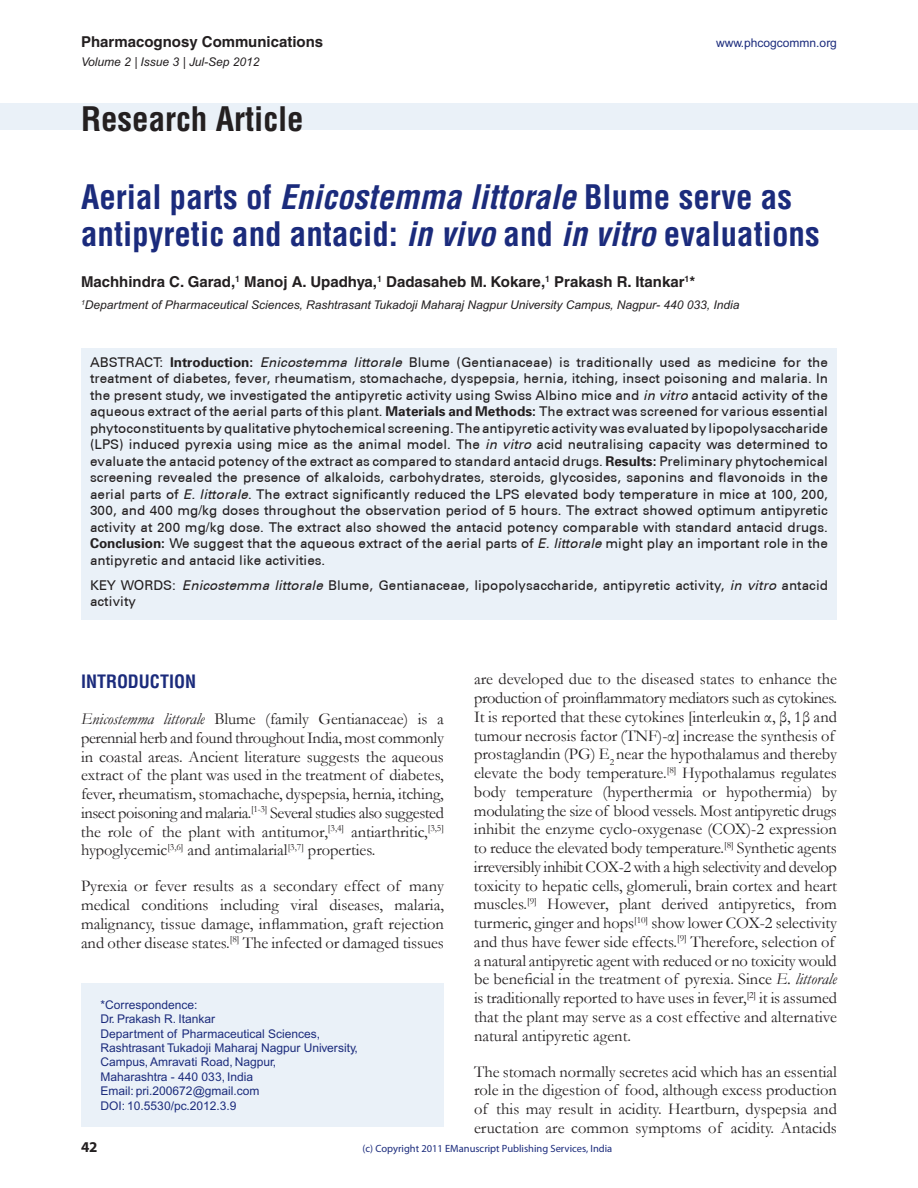
<style>
.page{position:relative;width:918px;height:1188px;background:#fff}
.page>*{position:absolute;margin:0;border:0;box-sizing:border-box;transform-origin:0 0}
.t1{font:700 condensed 33px/37.5px "Helvetica CE";color:#1b2b7c}
.t2{font:700 condensed 33px "Helvetica CE";color:#231f20}
.t3{font:700 condensed 18px "Helvetica CE";color:#1b2b7c}
.t4{font:16.5px/18.8px "Garamond";color:#231f20;text-align:justify}
.t5{font:700 15px "Helvetica";color:#231f20}
.t6{font:700 15px "Myriad Pro";color:#231f20}
.t7{font:500 13.5px/16.5px "Univers CE";color:#231f20;text-align:justify}
.t8{font:12px/14.4px "Arial";color:#1b2b7c}
.t9{font:italic 12px "Arial";color:#231f20}
.t10{font:10.5px "Myriad Pro";color:#1b2b7c}
.s1{font-style:italic}
.s2{font-family:"Univers";font-weight:700}
.s3{font-weight:400;font-style:italic}
</style>
<div class="page">
<div style="left:0;top:104px;width:918px;height:26px;background:#eaf1f8"></div>
<div style="left:81px;top:983px;width:363px;height:144px;background:#eaf1f8"></div>
<div style="left:81px;top:348px;width:756px;height:272px;background:#eaf1f8"></div>
<p class="t5" style="left:81px;top:32px;width:244px">Pharmacognosy Communications</p>
<p class="t8" style="left:716px;top:36px;width:122px">www.phcogcommn.org</p>
<p class="t9" style="left:81px;top:54px;width:180px">Volume 2 | Issue 3 | Jul-Sep 2012</p>
<h1 class="t2" style="left:81px;top:98px;width:224px">Research Article</h1>
<h1 class="t1" style="left:81px;top:178px;width:740px">Aerial parts of <span class="s1">Enicostemma littorale</span> Blume serve as antipyretic and antacid: <span class="s1">in vivo</span> and <span class="s1">in vitro</span> evaluations</h1>
<p class="t5" style="left:81px;top:272px;width:616px">Machhindra C. Garad,<sup>1</sup> Manoj A. Upadhya,<sup>1</sup> Dadasaheb M. Kokare,<sup>1</sup> Prakash R. Itankar<sup>1</sup>*</p>
<p class="t9" style="left:81px;top:298px;width:660px"><sup>1</sup>Department of Pharmaceutical Sciences, Rashtrasant Tukadoji Maharaj Nagpur University Campus, Nagpur- 440 033, India</p>
<p class="t7" style="left:90px;top:354px;width:740px">ABSTRACT: <span class="s2">Introduction:</span> <span class="s3">Enicostemma littorale</span> Blume (Gentianaceae) is traditionally used as medicine for the treatment of diabetes, fever, rheumatism, stomachache, dyspepsia, hernia, itching, insect poisoning and malaria. In the present study, we investigated the antipyretic activity using Swiss Albino mice and <span class="s3">in vitro</span> antacid activity of the aqueous extract of the aerial parts of this plant. <span class="s2">Materials and Methods:</span> The extract was screened for various essential phytoconstituents by qualitative phytochemical screening. The antipyretic activity was evaluated by lipopolysaccharide (LPS) induced pyrexia using mice as the animal model. The <span class="s3">in vitro</span> acid neutralising capacity was determined to evaluate the antacid potency of the extract as compared to standard antacid drugs. <span class="s2">Results:</span> Preliminary phytochemical screening revealed the presence of alkaloids, carbohydrates, steroids, glycosides, saponins and flavonoids in the aerial parts of <span class="s3">E. littorale</span>. The extract significantly reduced the LPS elevated body temperature in mice at 100, 200, 300, and 400 mg/kg doses throughout the observation period of 5 hours. The extract showed optimum antipyretic activity at 200 mg/kg dose. The extract also showed the antacid potency comparable with standard antacid drugs.<br><span class="s2">Conclusion:</span> We suggest that the aqueous extract of the aerial parts of <span class="s3">E. littorale</span> might play an important role in the antipyretic and antacid like activities.</p>
<p class="t7" style="left:90px;top:577px;width:740px">KEY WORDS: <span class="s3">Enicostemma littorale</span> Blume, Gentianaceae, lipopolysaccharide, antipyretic activity, <span class="s3">in vitro</span> antacid activity</p>
<p class="t3" style="left:81px;top:670px;width:117px">INTRODUCTION</p>
<p class="t4" style="left:81px;top:709px;width:365px"><span class="s1">Enicostemma littorale</span> Blume (family Gentianaceae) is a perennial herb and found throughout India, most commonly in coastal areas. Ancient literature suggests the aqueous extract of the plant was used in the treatment of diabetes, fever, rheumatism, stomachache, dyspepsia, hernia, itching, insect poisoning and malaria.<sup>[1-3]</sup> Several studies also suggested the role of the plant with antitumor,<sup>[3,4]</sup> antiarthritic,<sup>[3,5] </sup>hypoglycemic<sup>[3,6]</sup> and antimalarial<sup>[3,7]</sup> properties.</p>
<p class="t4" style="left:81px;top:876px;width:365px">Pyrexia or fever results as a secondary effect of many medical conditions including viral diseases, malaria, malignancy, tissue damage, inflammation, graft rejection and other disease states.<sup>[8]</sup> The infected or damaged tissues</p>
<p class="t8" style="left:100px;top:998px;width:259px">*Correspondence:<br>Dr. Prakash R. Itankar<br>Department of Pharmaceutical Sciences,<br>Rashtrasant Tukadoji Maharaj Nagpur University,<br>Campus, Amravati Road, Nagpur,<br>Maharashtra - 440 033, India<br>Email: pri.200672@gmail.com<br>DOI: 10.5530/pc.2012.3.9</p>
<p class="t4" style="left:474px;top:669px;width:365px;text-align:left">are developed due to the diseased states to enhance the production of proinflammatory mediators such as cytokines.<br>It is reported that these cytokines [interleukin α, β, 1β and tumour necrosis factor (TNF)-α] increase the synthesis of prostaglandin (PG) E<sub>2</sub> near the hypothalamus and thereby elevate the body temperature.<sup>[8]</sup> Hypothalamus regulates body temperature (hyperthermia or hypothermia) by modulating the size of blood vessels. Most antipyretic drugs inhibit the enzyme cyclo-oxygenase (COX)-2 expression to reduce the elevated body temperature.<sup>[8]</sup> Synthetic agents irreversibly inhibit COX-2 with a high selectivity and develop toxicity to hepatic cells, glomeruli, brain cortex and heart muscles.<sup>[9]</sup> However, plant derived antipyretics, from turmeric, ginger and hops<sup>[10]</sup> show lower COX-2 selectivity and thus have fewer side effects.<sup>[9]</sup> Therefore, selection of a natural antipyretic agent with reduced or no toxicity would be beneficial in the treatment of pyrexia. Since <span class="s1">E. littorale </span>is traditionally reported to have uses in fever,<sup>[2]</sup> it is assumed that the plant may serve as a cost effective and alternative natural antipyretic agent.</p>
<p class="t4" style="left:474px;top:1062px;width:364px">The stomach normally secretes acid which has an essential role in the digestion of food, although excess production of this may result in acidity. Heartburn, dyspepsia and eructation are common symptoms of acidity. Antacids</p>
<p class="t6" style="left:81px;top:1137px;width:18px">42</p>
<p class="t10" style="left:363px;top:1142px;width:251px">(c) Copyright 2011 EManuscript Publishing Services, India</p>
</div>
